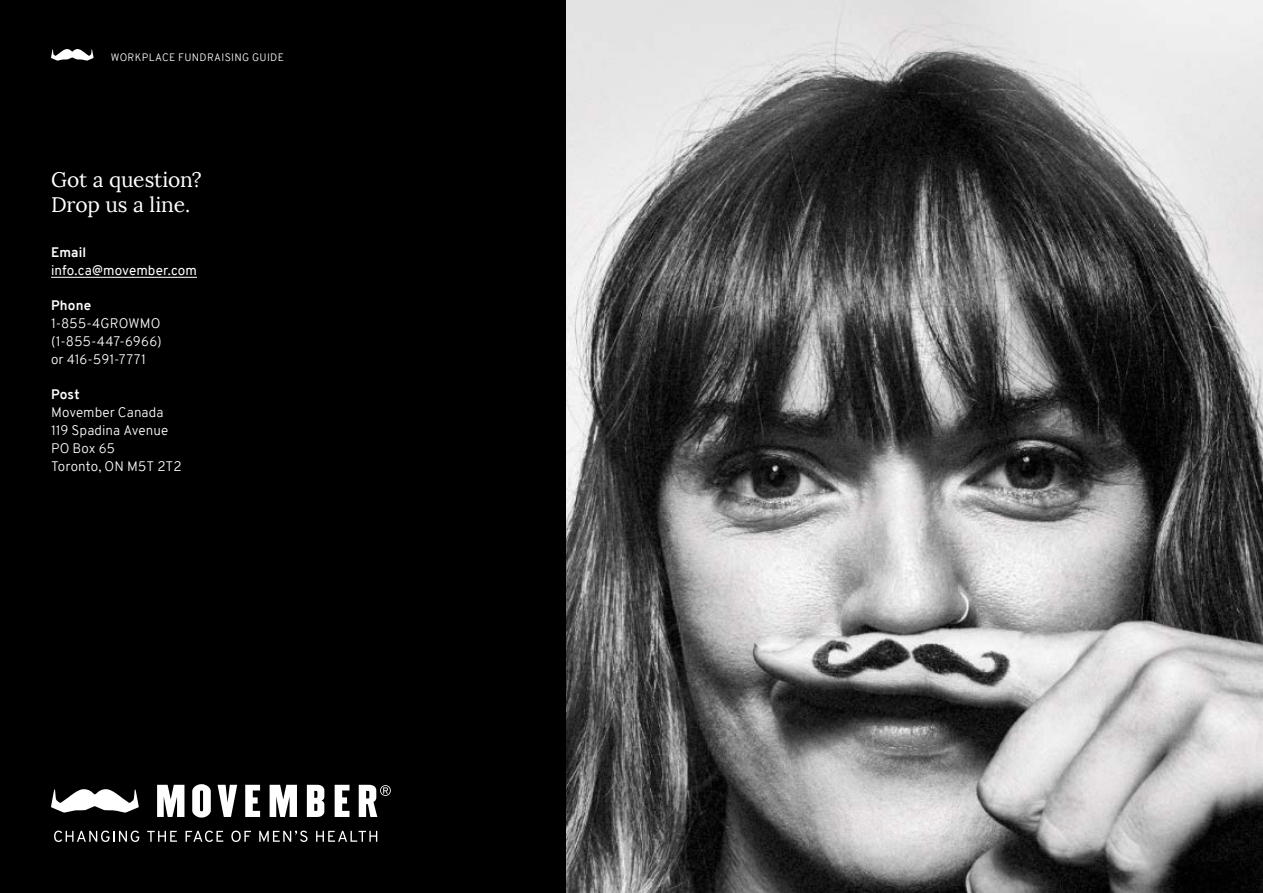
<style>
.page{position:relative;width:1263px;height:893px;background:#fff}
.page>*{position:absolute;margin:0;border:0;box-sizing:border-box;transform-origin:0 0}
.t1{font:21px/25.5px "Lora";letter-spacing:-.01em;color:#fff}
.t2{font:300 13.5px/18px "Overpass";letter-spacing:.005em;color:#fff;text-align:justify}
.t3{font:13.5px "Overpass";letter-spacing:.01em;color:#fff}
.t4{font:700 13.5px "Overpass";letter-spacing:.015em;color:#fff}
.t5{font:300 10.5px "Overpass";letter-spacing:.03em;color:#fff}
</style>
<div class="page">
<img style="left:566px;top:0;width:697px;height:893px">
<div style="left:0;top:0;width:566px;height:893px;background:#000"></div>
<svg style="left:51px;top:49px;width:43px;height:12px"></svg>
<hr style="left:51px;top:277px;width:146px;height:1px;background:#fff">
<svg style="left:54px;top:831px;width:85px;height:11px"></svg>
<svg style="left:147px;top:831px;width:30px;height:11px"></svg>
<svg style="left:186px;top:831px;width:37px;height:11px"></svg>
<svg style="left:231px;top:831px;width:20px;height:11px"></svg>
<svg style="left:259px;top:831px;width:48px;height:11px"></svg>
<svg style="left:316px;top:831px;width:61px;height:11px"></svg>
<svg style="left:51px;top:789px;width:88px;height:24px"></svg>
<svg style="left:359px;top:785px;width:32px;height:32px"></svg>
<svg style="left:245px;top:785px;width:15px;height:32px"></svg>
<svg style="left:335px;top:785px;width:14px;height:32px"></svg>
<svg style="left:307px;top:785px;width:17px;height:32px"></svg>
<svg style="left:270px;top:785px;width:27px;height:32px"></svg>
<svg style="left:157px;top:785px;width:27px;height:32px"></svg>
<svg style="left:192px;top:784px;width:19px;height:34px"></svg>
<svg style="left:218px;top:785px;width:19px;height:32px"></svg>
<p class="t5" style="left:111px;top:49px;width:175px">WORKPLACE FUNDRAISING GUIDE</p>
<h1 class="t1" style="left:51px;top:166px;width:152px">Got a question?<br>Drop us a line.</h1>
<p class="t4" style="left:51px;top:243px;width:37px">Email</p>
<p class="t3" style="left:51px;top:261px;width:147px">info.ca@movember.com</p>
<p class="t4" style="left:51px;top:296px;width:42px">Phone</p>
<p class="t2" style="left:51px;top:314px;width:112px">1-855-4GROWMO (1-855-447-6966) or 416-591-7771</p>
<p class="t4" style="left:51px;top:385px;width:30px">Post</p>
<p class="t2" style="left:51px;top:403px;width:132px;text-align:left">Movember Canada<br>119 Spadina Avenue<br>PO Box 65<br>Toronto, ON M5T 2T2</p>
</div>
